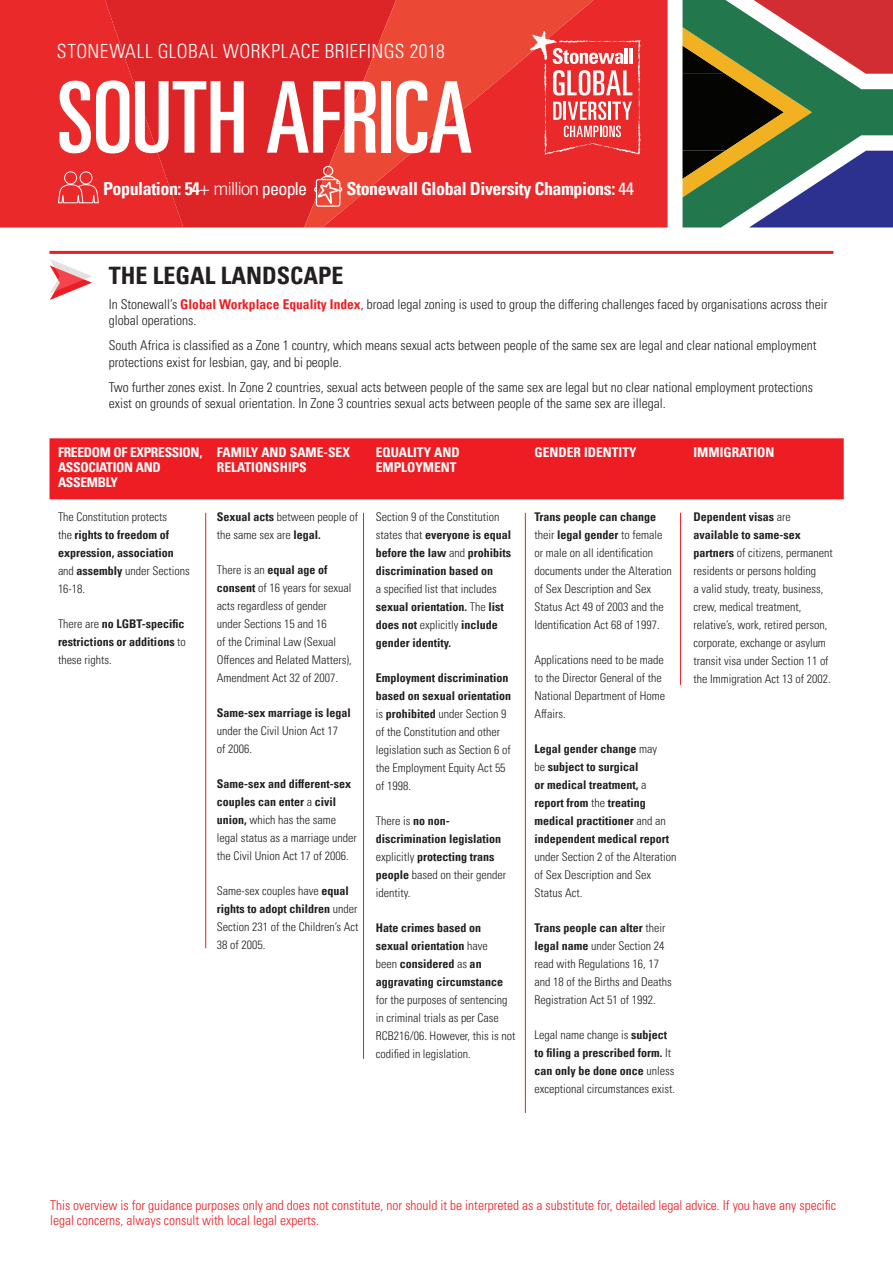
<style>
.page{position:relative;width:893px;height:1263px;background:#fff}
.page>*{position:absolute;margin:0;border:0;box-sizing:border-box;transform-origin:0 0}
.t1{font:99px "Univers LT Pro Ult Cond";letter-spacing:-.005em;color:#fff}
.t2{font:700 condensed 24px "Univers LT Pro";color:#231f20}
.t3{font:300 condensed 19.5px "Univers LT Pro";letter-spacing:.02em;color:#fff}
.t4{font:700 condensed 18px "Univers LT Pro";letter-spacing:-.025em;color:#fff}
.t5{font:300 condensed 13.5px/16.5px "Univers LT Pro";color:#231f20}
.t6{font:300 condensed 13.5px/15px "Univers LT Pro";color:#ee1d23}
.t7{font:700 condensed 13.5px/15px "Univers LT Pro";color:#fff}
.t8{font:700 condensed 13.5px/15px "Univers LT Pro";letter-spacing:-.02em;color:#fff}
.t9{font:300 condensed 12px/18px "Univers LT Pro";color:#231f20}
.t10{font:700 condensed 12px/18px "Univers LT Pro";color:#231f20}
.s1{font-family:"Trade Gothic LT Std";font-weight:300;font-stretch:normal}
.s2{font-weight:400}
.s3{font-weight:700;color:#ee1d23}
.s4{font-weight:700}
.s5{font-weight:300}
</style>
<div class="page">
<div style="left:49px;top:438px;width:795px;height:61px;background:#ee1d23"></div>
<hr style="left:205px;top:513px;width:1px;height:435px;background:#ee1d23">
<hr style="left:363px;top:513px;width:1px;height:546px;background:#ee1d23">
<hr style="left:525px;top:513px;width:1px;height:600px;background:#ee1d23">
<hr style="left:680px;top:513px;width:1px;height:172px;background:#ee1d23">
<svg style="left:682px;top:0;width:211px;height:227px;background:#626959"></svg>
<hr style="left:49px;top:251px;width:784px;height:3px;background:#ee1d23">
<svg style="left:50px;top:259px;width:42px;height:41px"></svg>
<div style="left:183px;top:0;width:121px;height:227px;background:#dd2427"></div>
<svg style="left:304px;top:0;width:18px;height:227px;background:#de2628"></svg>
<svg style="left:322px;top:0;width:346px;height:227px;background:#e8332e"></svg>
<svg style="left:530px;top:31px;width:110px;height:124px;background:#ed5a5a"></svg>
<svg style="left:0;top:0;width:183px;height:227px;background:#e6292a"></svg>
<svg style="left:314px;top:166px;width:28px;height:41px"></svg>
<h3 class="t3" style="left:57px;top:38px;width:389px">STONEWALL GLOBAL WORKPLACE BRIEFINGS 2018</h3>
<h1 class="t1" style="left:57px;top:49px;width:417px">SOUTH AFRICA</h1>
<h3 class="t4" style="left:103px;top:178px;width:206px">Population: 54<span class="s1">+ million</span> <span class="s2">people</span></h3>
<h3 class="t4" style="left:347px;top:178px;width:289px">Stonewall Global Diversity Champions: <span class="s2">44</span></h3>
<h2 class="t2" style="left:109px;top:260px;width:236px">THE LEGAL LANDSCAPE</h2>
<p class="t5" style="left:109px;top:295px;width:720px">In Stonewall’s <span class="s3">Global Workplace Equality Index</span>, broad legal zoning is used to group the differing challenges faced by organisations across their global operations.</p>
<p class="t5" style="left:109px;top:336px;width:709px">South Africa is classified as a Zone 1 country, which means sexual acts between people of the same sex are legal and clear national employment protections exist for lesbian, gay, and bi people.</p>
<p class="t5" style="left:109px;top:378px;width:706px">Two further zones exist. In Zone 2 countries, sexual acts between people of the same sex are legal but no clear national employment protections exist on grounds of sexual orientation. In Zone 3 countries sexual acts between people of the same sex are illegal.</p>
<p class="t8" style="left:58px;top:444px;width:146px">FREEDOM OF EXPRESSION,<br>ASSOCIATION AND<br>ASSEMBLY</p>
<p class="t7" style="left:217px;top:444px;width:135px">FAMILY AND SAME-SEX<br>RELATIONSHIPS</p>
<p class="t7" style="left:376px;top:444px;width:85px">EQUALITY AND<br>EMPLOYMENT</p>
<p class="t7" style="left:535px;top:444px;width:104px">GENDER IDENTITY</p>
<p class="t7" style="left:693px;top:444px;width:82px">IMMIGRATION</p>
<p class="t9" style="left:58px;top:507px;width:133px">The Constitution protects<br>the <span class="s4">rights to freedom of expression, association </span>and <span class="s4">assembly</span> under Sections<br>16-18.</p>
<p class="t10" style="left:58px;top:614px;width:129px"><span class="s5">There are</span> no LGBT-specific restrictions or additions <span class="s5">to these rights.</span></p>
<p class="t10" style="left:376px;top:507px;width:137px"><span class="s5">Section 9 of the Constitution states that</span> everyone is equal before the law <span class="s5">and</span> prohibits discrimination based on</p>
<p class="t10" style="left:376px;top:579px;width:129px"><span class="s5">a specified list that includes </span>sexual orientation. <span class="s5">The</span> list does not <span class="s5">explicitly</span> include gender identity.</p>
<p class="t9" style="left:376px;top:668px;width:137px"><span class="s4">Employment discrimination based on sexual orientation </span>is <span class="s4">prohibited</span> under Section 9 of the Constitution and other legislation such as Section 6 of the Employment Equity Act 55 of 1998.</p>
<p class="t10" style="left:376px;top:811px;width:132px"><span class="s5">There is</span> no non&shy;discrimination legislation <span class="s5">explicitly</span> protecting trans people <span class="s5">based on their gender identity.</span></p>
<p class="t10" style="left:376px;top:918px;width:129px">Hate crimes based on sexual orientation <span class="s5">have been</span> considered <span class="s5">as</span> an aggravating circumstance</p>
<p class="t9" style="left:376px;top:990px;width:141px">for the purposes of sentencing in criminal trials as per Case<br>RCB216/06. However, this is not codified in legislation.</p>
<p class="t9" style="left:217px;top:507px;width:143px"><span class="s4">Sexual acts</span> between people of the same sex are <span class="s4">legal.</span></p>
<p class="t9" style="left:217px;top:560px;width:137px">There is an <span class="s4">equal age of consent</span> of 16 years for sexual acts regardless of gender under Sections 15 and 16<br>of the Criminal Law (Sexual<br>Offences and Related Matters),<br>Amendment Act 32 of 2007.</p>
<p class="t10" style="left:217px;top:703px;width:135px">Same-sex marriage is legal</p>
<p class="t9" style="left:217px;top:721px;width:123px">under the Civil Union Act 17 of 2006.</p>
<p class="t9" style="left:217px;top:774px;width:141px"><span class="s4">Same-sex and different-sex couples can enter</span> a <span class="s4">civil union,</span> which has the same legal status as a marriage under the Civil Union Act 17 of 2006.</p>
<p class="t9" style="left:217px;top:881px;width:143px">Same-sex couples have <span class="s4">equal rights to adopt children</span> under<br>Section 231 of the Children’s Act<br>38 of 2005.</p>
<p class="t9" style="left:693px;top:507px;width:141px"><span class="s4">Dependent visas</span> are <span class="s4">available to same-sex partners</span> of citizens, permanent residents or persons holding<br>a valid study, treaty, business, crew, medical treatment, relative’s, work, retired person, corporate, exchange or asylum transit visa under Section 11 of the Immigration Act 13 of 2002.</p>
<p class="t9" style="left:534px;top:507px;width:139px"><span class="s4">Trans people can change </span>their <span class="s4">legal gender</span> to female or male on all identification documents under the Alteration of Sex Description and Sex<br>Status Act 49 of 2003 and the<br>Identification Act 68 of 1997.</p>
<p class="t9" style="left:534px;top:650px;width:132px">Applications need to be made to the Director General of the<br>National Department of Home<br>Affairs.</p>
<p class="t10" style="left:534px;top:739px;width:136px">Legal gender change <span class="s5">may be</span> subject to surgical<br>or medical treatment, <span class="s5">a </span>report from <span class="s5">the</span> treating medical practitioner <span class="s5">and an </span>independent medical report</p>
<p class="t9" style="left:534px;top:847px;width:143px">under Section 2 of the Alteration of Sex Description and Sex<br>Status Act.</p>
<p class="t9" style="left:534px;top:918px;width:139px"><span class="s4">Trans people can alter</span> their <span class="s4">legal name</span> under Section 24 read with Regulations 16, 17 and 18 of the Births and Deaths<br>Registration Act 51 of 1992.</p>
<p class="t9" style="left:534px;top:1025px;width:142px">Legal name change is <span class="s4">subject to filing a prescribed form.</span> It <span class="s4">can only be done once</span> unless exceptional circumstances exist.</p>
<p class="t6" style="left:50px;top:1197px;width:788px">This overview is for guidance purposes only and does not constitute, nor should it be interpreted as a substitute for, detailed legal advice. If you have any specific legal concerns, always consult with local legal experts.</p>
</div>
